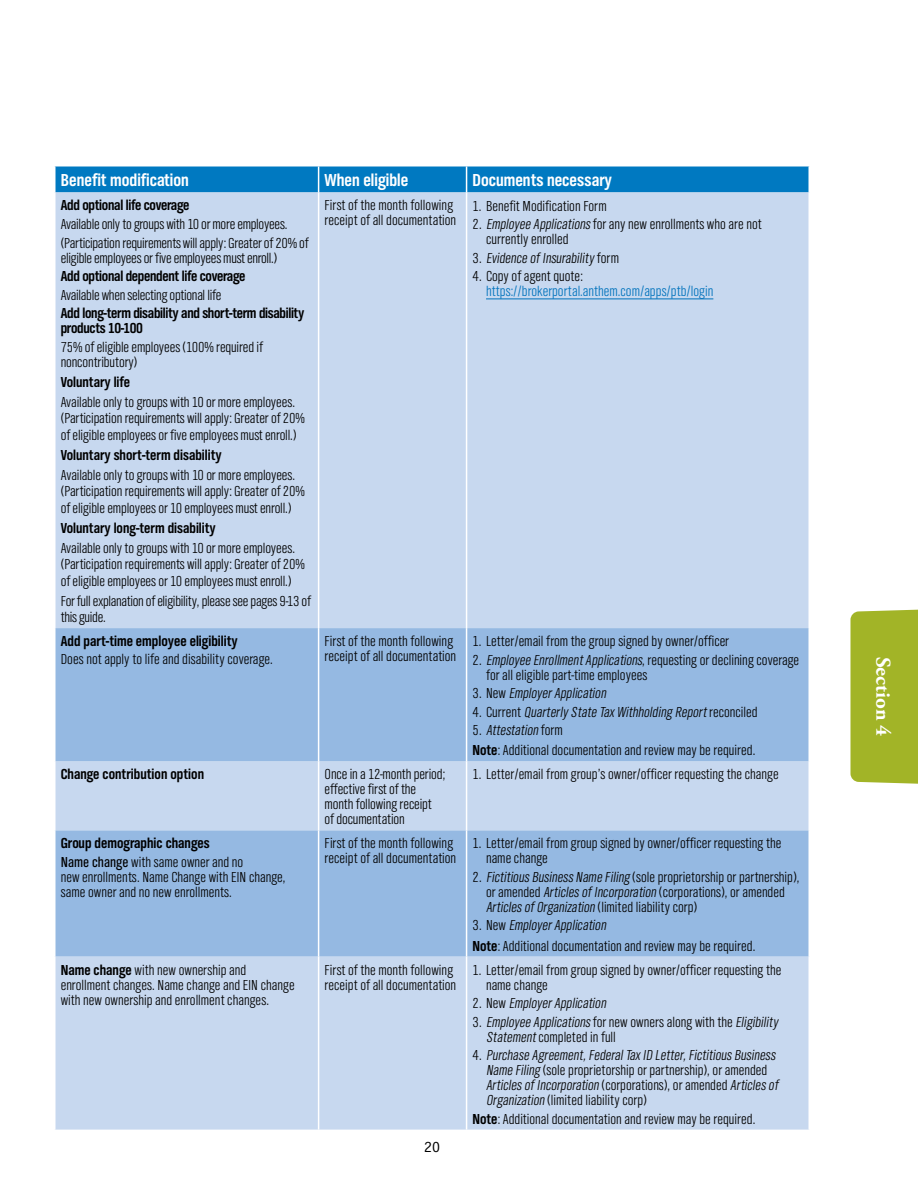
<style>
.page{position:relative;width:918px;height:1188px;background:#fff}
.page>*{position:absolute;margin:0;border:0;box-sizing:border-box;transform-origin:0 0}
.t1{font:700 21px "Adobe Garamond Pro";color:#fff}
.t2{font:700 18px "TV Nord Cond EF";color:#fff}
.t3{font:300 15px/15px "TV Nord Cond EF";color:#000}
.t4{font:italic 300 15px/18.5px "TV Nord Cond EF";color:#000}
.t5{font:300 15px/18.5px "TV Nord Cond EF";letter-spacing:-.02em;color:#000}
.t6{font:700 15px/18.5px "TV Nord Cond EF";color:#000}
.t7{font:700 15px/15px "TV Nord Cond EF";letter-spacing:-.02em;color:#000}
.t8{font:300 15px "TV Nord Cond EF";color:#0072bc}
.t9{font:15px "TV Nord EF";color:#000}
.s1{font-style:italic}
.s2{font-style:normal}
.s3{font-weight:700}
.s4{font-weight:400}
.s5{font-weight:300}
</style>
<div class="page">
<div style="left:850px;top:609px;width:68px;height:175px;background:#a2b427"></div>
<div style="left:56px;top:192px;width:752px;height:938px;background:#c7d8ef"></div>
<svg style="left:56px;top:628px;width:752px;height:329px;background:#9fbfe4"></svg>
<div style="left:55px;top:167px;width:754px;height:25px;background:#0079c1"></div>
<hr style="left:318px;top:192px;width:1px;height:436px;background:#fff">
<hr style="left:466px;top:192px;width:1px;height:436px;background:#fff">
<hr style="left:318px;top:628px;width:1px;height:133px;background:#fff">
<hr style="left:466px;top:628px;width:1px;height:133px;background:#fff">
<hr style="left:318px;top:761px;width:1px;height:69px;background:#fff">
<hr style="left:466px;top:761px;width:1px;height:69px;background:#fff">
<hr style="left:318px;top:830px;width:1px;height:127px;background:#fff">
<hr style="left:466px;top:830px;width:1px;height:127px;background:#fff">
<hr style="left:318px;top:957px;width:1px;height:173px;background:#fff">
<hr style="left:466px;top:957px;width:1px;height:173px;background:#fff">
<hr style="left:486px;top:299px;width:227px;height:1px;background:#0072bc">
<p class="t2" style="left:61px;top:171px;width:130px">Benefit modification</p>
<p class="t2" style="left:325px;top:171px;width:85px">When eligible</p>
<p class="t2" style="left:473px;top:171px;width:141px">Documents necessary</p>
<p class="t7" style="left:61px;top:198px;width:130px">Add optional life coverage</p>
<p class="t5" style="left:61px;top:215px;width:249px">Available only to groups with 10 or more employees. (Participation requirements will apply: Greater of 20% of</p>
<p class="t5" style="left:61px;top:248px;width:218px">eligible employees or five employees must enroll.)</p>
<p class="t7" style="left:61px;top:269px;width:186px">Add optional dependent life coverage</p>
<p class="t5" style="left:61px;top:285px;width:162px">Available when selecting optional life</p>
<p class="t7" style="left:61px;top:306px;width:245px">Add long-term disability and short-term disability products 10-100</p>
<p class="t3" style="left:61px;top:339px;width:204px">75% of eligible employees (100% required if noncontributory)</p>
<p class="t6" style="left:61px;top:372px;width:71px">Voluntary life</p>
<p class="t3" style="left:61px;top:393px;width:246px;line-height:16.5px">Available only to groups with 10 or more employees. (Participation requirements will apply: Greater of 20% of eligible employees or five employees must enroll.)</p>
<p class="t6" style="left:61px;top:445px;width:163px">Voluntary short-term disability</p>
<p class="t3" style="left:61px;top:466px;width:246px;line-height:16.5px">Available only to groups with 10 or more employees. (Participation requirements will apply: Greater of 20% of eligible employees or 10 employees must enroll.)</p>
<p class="t6" style="left:61px;top:518px;width:157px">Voluntary long-term disability</p>
<p class="t3" style="left:61px;top:539px;width:246px;line-height:16.5px">Available only to groups with 10 or more employees. (Participation requirements will apply: Greater of 20% of eligible employees or 10 employees must enroll.)</p>
<p class="t5" style="left:61px;top:592px;width:252px;line-height:16.5px">For full explanation of eligibility, please see pages 9-13 of this guide.</p>
<p class="t3" style="left:325px;top:198px;width:133px">First of the month following receipt of all documentation</p>
<p class="t3" style="left:473px;top:198px;width:136px">1. Benefit Modification Form</p>
<p class="t3" style="left:486px;top:217px;width:277px;text-indent:-13px">2. <span class="s1">Employee Applications</span>for any new enrollments who are not currently enrolled</p>
<p class="t3" style="left:473px;top:250px;width:148px">3. Evidence of Insurability for m</p>
<p class="t3" style="left:473px;top:269px;width:112px">4. Copy of agent quote:</p>
<p class="t8" style="left:486px;top:283px;width:229px">https://brokerportal.anthem.com/apps/ptb/login</p>
<p class="t6" style="left:61px;top:632px;width:179px">Add part-time employee eligibility</p>
<p class="t3" style="left:61px;top:652px;width:214px">Does not apply to life and disability coverage.</p>
<p class="t3" style="left:325px;top:634px;width:133px">First of the month following receipt of all documentation</p>
<p class="t3" style="left:473px;top:632px;width:328px;line-height:18.5px">1. Letter/email from the group signed by owner/officer<br>2 . <span class="s1">Employee EnrollmentApplications</span>, r e q u e st i n g o r d e c l i n i n g c o v e ra g e</p>
<p class="t4" style="left:473px;top:666px;width:287px;text-indent:14px"><span class="s2">for all eligible part-time employees<br>3 . N e w</span> EmployerApplication<br><span class="s2">4 . C u r r e n t</span> Quarterly State TaxWithholding Report<span class="s2">r e c o n c i l e d 5 .</span> Attestation <span class="s2">f o r m</span></p>
<p class="t3" style="left:473px;top:743px;width:284px"><span class="s3">Note</span>: Additional documentation and review may be required.</p>
<p class="t6" style="left:61px;top:765px;width:145px">Change contribution option</p>
<p class="t3" style="left:325px;top:767px;width:122px">Once in a 12-month period; effective first of the month following receipt<br>of documentation</p>
<p class="t3" style="left:473px;top:767px;width:308px">1. Letter/email from group’s owner/officer requesting the change</p>
<p class="t6" style="left:61px;top:834px;width:184px">Group demographic changes<br><span class="s4">Name change</span> <span class="s5">with same owner and no</span></p>
<p class="t3" style="left:61px;top:869px;width:226px">new enrollments. Name Change with EIN change, same owner and no new enrollments.</p>
<p class="t3" style="left:325px;top:836px;width:133px">First of the month following receipt of all documentation</p>
<p class="t3" style="left:486px;top:836px;width:297px;text-indent:-14px">1. Letter/email from group signed by owner/officer requesting the name change</p>
<p class="t3" style="left:486px;top:870px;width:315px;text-indent:-13px">2. <span class="s1">Fictitious Business Name Filing</span> (sole proprietorship or partnership), or amended <span class="s1">Articles of Incorporation</span> (corporations), or amended<br><span class="s1">Articles of Organization</span> (limited liability corp)</p>
<p class="t3" style="left:473px;top:916px;width:284px;line-height:20px">3 . N e w <span class="s1">EmployerApplication<br></span><span class="s3">Note</span>: Additional documentation and review may be required.</p>
<p class="t3" style="left:61px;top:962px;width:235px"><span class="s3">Name change</span> with new ownership and enrollment changes. Name change and EIN change with new ownership and enrollment changes.</p>
<p class="t3" style="left:325px;top:962px;width:133px">First of the month following receipt of all documentation</p>
<p class="t3" style="left:486px;top:962px;width:297px;text-indent:-14px">1. Letter/email from group signed by owner/officer requesting the name change</p>
<p class="t4" style="left:473px;top:994px;width:310px"><span class="s2">2 . N e w</span> EmployerApplication<br><span class="s2">3 .</span> Employee Applications<span class="s2">fo r n e w o w n e r s a l o n g w i t h t h e</span> Eligibility</p>
<p class="t4" style="left:473px;top:1027px;width:307px;text-indent:14px">Statement<span class="s2">completed in full<br>4 .</span> Purchase Agreement,FederalTax ID Letter,Fictitious Business</p>
<p class="t3" style="left:486px;top:1063px;width:293px"><span class="s1">Name Filing</span> (sole proprietorship or partnership), or amended<br><span class="s1">Articles of Incorporation</span> (corpora tions), or am en ded <span class="s1">Articles of<br>Organization</span> (limited liability corp)</p>
<p class="t3" style="left:473px;top:1111px;width:284px"><span class="s3">Note</span>: Additional documentation and review may be required.</p>
<p class="t9" style="left:424px;top:1139px;width:17px">20</p>
<h1 class="t1" style="left:896px;top:657px;width:81px;rotate:90deg">Section 4</h1>
</div>
